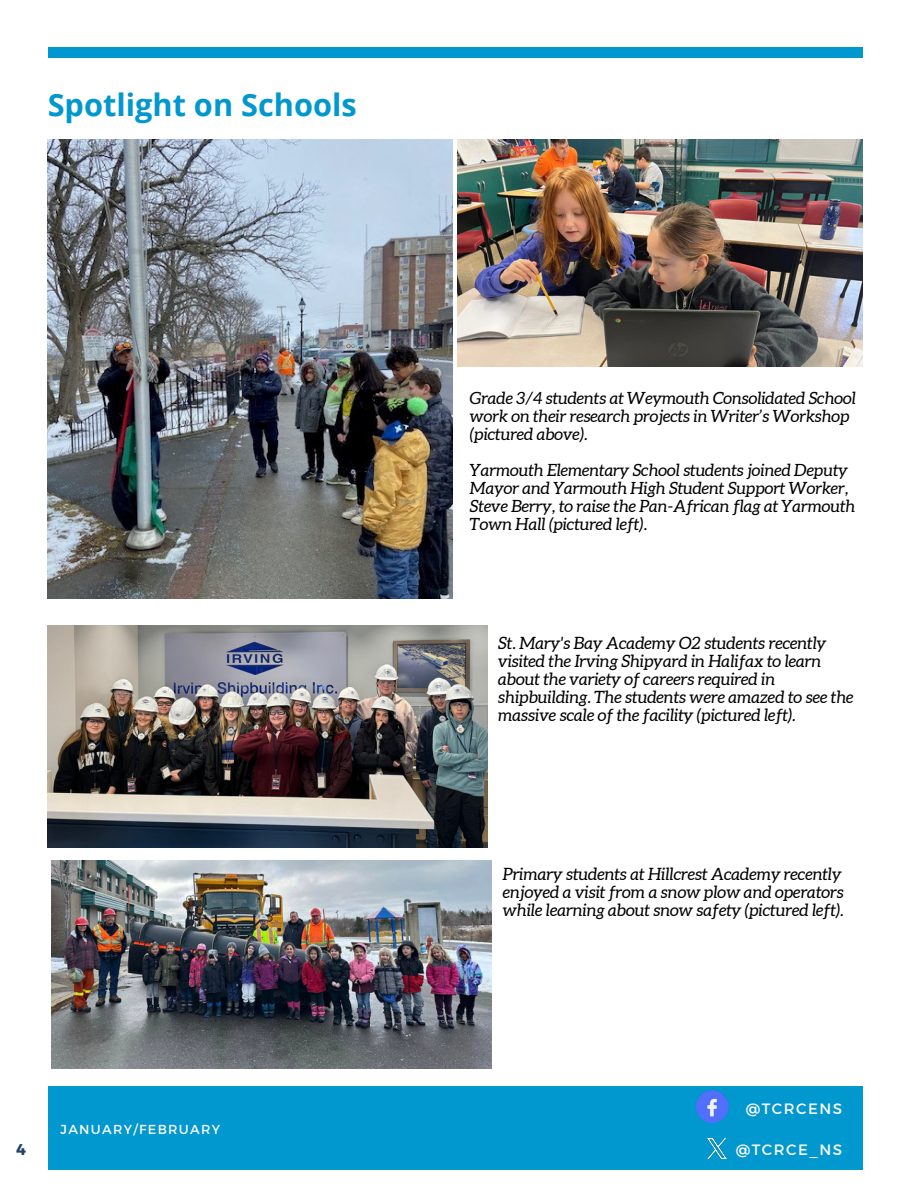
<style>
.page{position:relative;width:918px;height:1188px;background:#fff}
.page>*{position:absolute;margin:0;border:0;box-sizing:border-box;transform-origin:0 0}
.t1{font:700 30.75px "Open Sans";color:#0197cf}
.t2{font:italic 16.95px/18px "Aleo";color:#000}
.t3{font:italic 16.8px/18px "Aleo";color:#000}
.t4{font:700 15.6px "Montserrat";color:#1f4165}
.t5{font:15px "Montserrat";letter-spacing:.1em;color:#fafafa}
.t6{font:13.05px "Montserrat";letter-spacing:.1em;color:#fafafa}
</style>
<div class="page">
<div style="left:48px;top:48px;width:815px;height:10px;background:#0197cf"></div>
<div style="left:48px;top:1086px;width:815px;height:84px;background:#0197cf"></div>
<img style="left:697px;top:1090px;width:32px;height:32px">
<img style="left:48px;top:140px;width:405px;height:459px">
<img style="left:457px;top:140px;width:405px;height:226px">
<img style="left:707px;top:1138px;width:19px;height:21px">
<img style="left:48px;top:625px;width:440px;height:223px">
<img style="left:52px;top:861px;width:440px;height:208px">
<h2 class="t1" style="left:48px;top:83px;width:311px">Spotlight on Schools</h2>
<h2 class="t4" style="left:16px;top:1139px;width:11px">4</h2>
<p class="t6" style="left:61px;top:1121px;width:161px">JANUARY/FEBRUARY</p>
<p class="t3" style="left:470px;top:389px;width:387px">Grade 3/4 students at Weymouth Consolidated School work on their research projects in Writer’s Workshop (pictured above).</p>
<p class="t3" style="left:470px;top:461px;width:387px">Yarmouth Elementary School students joined Deputy Mayor and Yarmouth High Student Support Worker, Steve Berry, to raise the Pan-African flag at Yarmouth Town Hall (pictured left).</p>
<p class="t2" style="left:498px;top:634px;width:357px">St. Mary's Bay Academy O2 students recently visited the Irving Shipyard in Halifax to learn about the variety of careers required in shipbuilding. The students were amazed to see the massive scale of the facility (pictured left).</p>
<p class="t2" style="left:503px;top:865px;width:343px">Primary students at Hillcrest Academy recently enjoyed a visit from a snow plow and operators while learning about snow safety (pictured left).</p>
<h1 class="t5" style="left:746px;top:1099px;width:98px">@TCRCENS</h1>
<h2 class="t5" style="left:736px;top:1140px;width:108px">@TCRCE_NS</h2>
</div>
